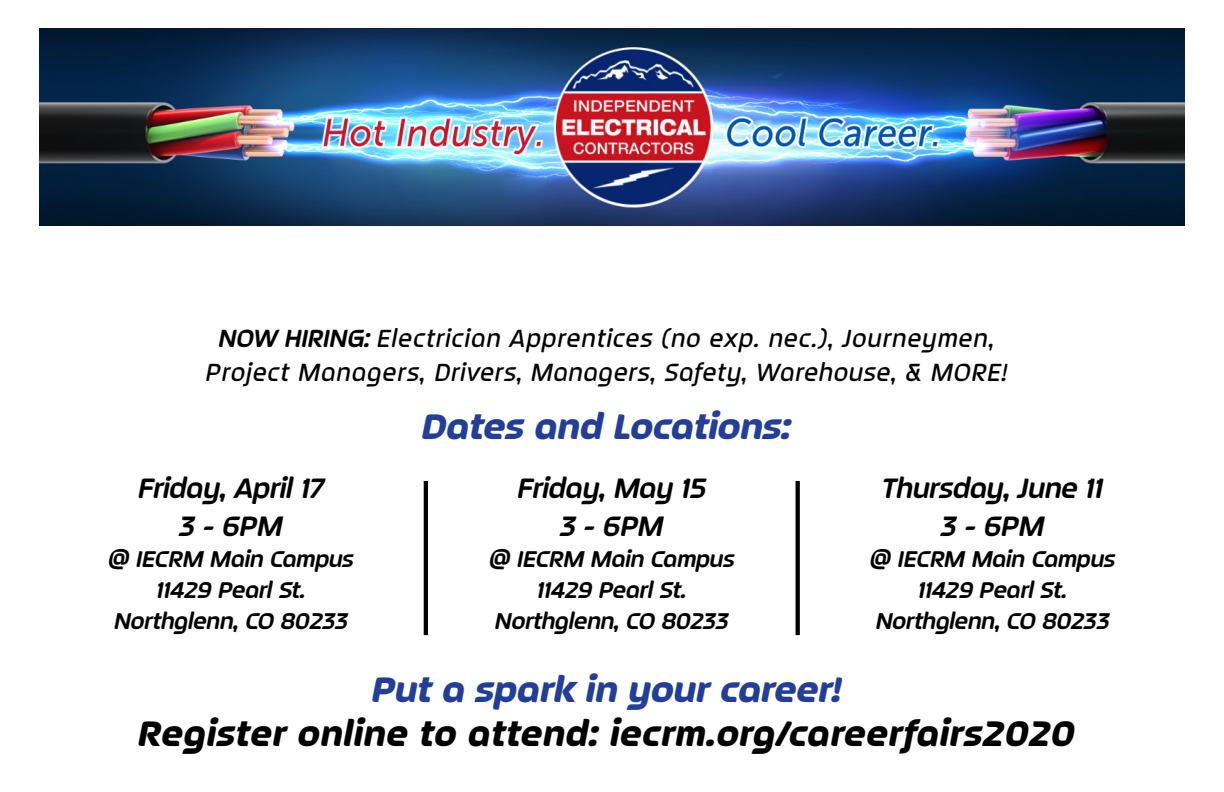
<style>
.page{position:relative;width:1224px;height:792px;background:#fff}
.page>*{position:absolute;margin:0;border:0;box-sizing:border-box;transform-origin:0 0}
.t1{font:italic 800 40px "September";letter-spacing:.02em;color:#000;scale:.91 1}
.t2{font:italic 800 40px "September";color:#233e98;scale:.93 1}
.t3{font:italic 700 31.6px/38px "September";color:#000;text-align:center;scale:.92 1}
.t4{font:italic 500 28px/33.6px "September";letter-spacing:.06em;color:#000;text-align:center;scale:.9 1}
.t5{font:italic 700 25.8px/30.8px "September";color:#000;text-align:center;scale:.92 1}
.s1{font-weight:700;color:#fff}
</style>
<div class="page">
<svg style="left:796px;top:481px;width:4px;height:154px"></svg>
<hr style="left:424px;top:481px;width:4px;height:154px;background:#000">
<img style="left:39px;top:28px;width:1146px;height:197px">
<p class="t4" style="left:206px;top:324px;width:891px"><span class="s1">NOW HIRING:</span> Electrician Apprentices (no exp. nec.), Journeymen,<br>Project Managers, Drivers, Managers, Safety, Warehouse, &amp; MORE!</p>
<h1 class="t2" style="left:422px;top:410px;width:399px">Dates and Locations:</h1>
<p class="t3" style="left:138px;top:471px;width:203px">Friday, April 17<br>3 - 6PM</p>
<p class="t5" style="left:108px;top:545px;width:268px">@ IECRM Main Campus<br>11429 Pearl St.<br>Northglenn, CO 80233</p>
<p class="t3" style="left:517px;top:471px;width:207px">Friday, May 15<br>3 - 6PM</p>
<p class="t5" style="left:489px;top:545px;width:268px">@ IECRM Main Campus<br>11429 Pearl St.<br>Northglenn, CO 80233</p>
<p class="t3" style="left:882px;top:471px;width:242px">Thursday, June 11<br>3 - 6PM</p>
<p class="t5" style="left:870px;top:545px;width:268px">@ IECRM Main Campus<br>11429 Pearl St.<br>Northglenn, CO 80233</p>
<h1 class="t2" style="left:371px;top:673px;width:507px">Put a spark in your career!</h1>
<h1 class="t1" style="left:138px;top:717px;width:1031px">Register online to attend: iecrm.org/careerfairs2020</h1>
</div>
